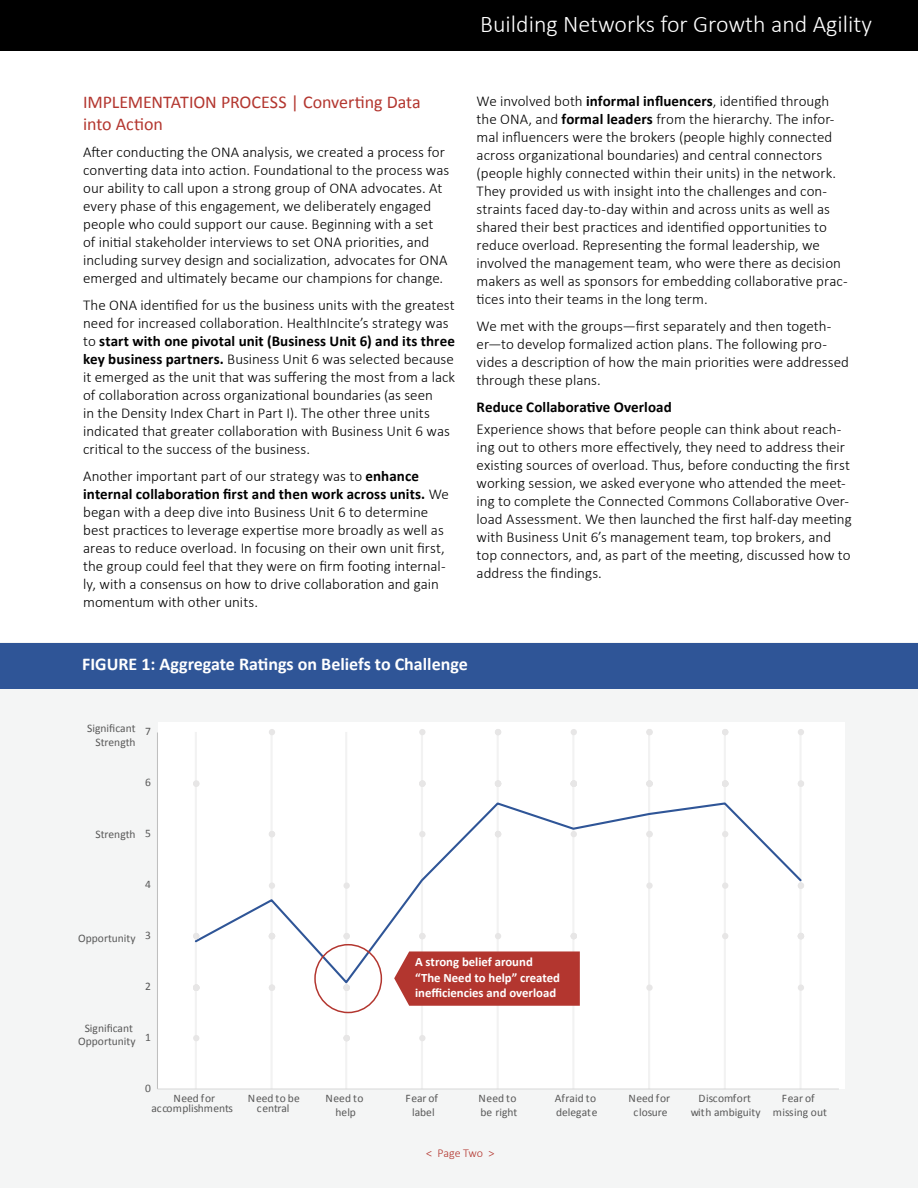
<style>
.page{position:relative;width:918px;height:1188px;background:#fff}
.page>*{position:absolute;margin:0;border:0;box-sizing:border-box;transform-origin:0 0}
.t1{font:300 24px "Calibri";color:#fff}
.t2{font:18px/21.6px "Calibri";letter-spacing:-.005em;color:#b3362f}
.t3{font:700 18px "Calibri";color:#fff}
.t4{font:300 15px/18px "Calibri";color:#000}
.t5{font:700 15px "Calibri";letter-spacing:.005em;color:#000}
.t6{font:700 12.75px/15.3px "Calibri";color:#fff}
.t7{font:300 12px "Calibri";letter-spacing:-.01em;color:#b3362f}
.t8{font:11.55px/13.8px "Calibri";color:#595959;text-align:center}
.s1{font-weight:700}
</style>
<div class="page">
<div style="left:0;top:643px;width:918px;height:545px;background:#f4f5f5"></div>
<div style="left:0;top:0;width:918px;height:51px;background:#000"></div>
<div style="left:0;top:643px;width:918px;height:45px;background:#2f5597"></div>
<div style="left:158px;top:722px;width:686px;height:367px;background:#fff"></div>
<hr style="left:195px;top:732px;width:2px;height:358px;background:#f2f2f2">
<hr style="left:271px;top:732px;width:2px;height:358px;background:#f2f2f2">
<hr style="left:345px;top:732px;width:2px;height:358px;background:#f2f2f2">
<hr style="left:421px;top:732px;width:2px;height:358px;background:#f2f2f2">
<hr style="left:497px;top:732px;width:2px;height:358px;background:#f2f2f2">
<hr style="left:572px;top:732px;width:2px;height:358px;background:#f2f2f2">
<hr style="left:648px;top:732px;width:2px;height:358px;background:#f2f2f2">
<hr style="left:724px;top:732px;width:2px;height:358px;background:#f2f2f2">
<hr style="left:799px;top:732px;width:3px;height:358px;background:#f2f2f2">
<hr style="left:157px;top:733px;width:1px;height:356px;background:#bfbfbf">
<hr style="left:157px;top:1088px;width:682px;height:2px;background:#d9d9d9">
<svg style="left:194px;top:802px;width:610px;height:184px"></svg>
<div style="left:343px;top:882px;width:7px;height:7px;background:#e7e6e6;border-radius:50%"></div>
<div style="left:646px;top:985px;width:7px;height:6px;background:#e7e6e6;border-radius:50%"></div>
<div style="left:722px;top:882px;width:6px;height:7px;background:#e7e6e6;border-radius:50%"></div>
<div style="left:419px;top:831px;width:7px;height:6px;background:#e7e6e6;border-radius:50%"></div>
<svg style="left:722px;top:933px;width:6px;height:6px"></svg>
<svg style="left:798px;top:729px;width:6px;height:6px"></svg>
<svg style="left:269px;top:831px;width:6px;height:6px"></svg>
<div style="left:419px;top:729px;width:7px;height:6px;background:#e7e6e6;border-radius:50%"></div>
<svg style="left:571px;top:831px;width:6px;height:6px"></svg>
<div style="left:646px;top:729px;width:7px;height:6px;background:#e7e6e6;border-radius:50%"></div>
<div style="left:193px;top:780px;width:6px;height:7px;background:#e7e6e6;border-radius:50%"></div>
<div style="left:269px;top:882px;width:6px;height:7px;background:#e7e6e6;border-radius:50%"></div>
<div style="left:419px;top:780px;width:7px;height:7px;background:#e7e6e6;border-radius:50%"></div>
<div style="left:798px;top:780px;width:6px;height:7px;background:#e7e6e6;border-radius:50%"></div>
<svg style="left:193px;top:933px;width:6px;height:6px"></svg>
<div style="left:343px;top:933px;width:7px;height:6px;background:#e7e6e6;border-radius:50%"></div>
<div style="left:419px;top:1035px;width:7px;height:6px;background:#e7e6e6;border-radius:50%"></div>
<svg style="left:495px;top:831px;width:6px;height:6px"></svg>
<svg style="left:571px;top:933px;width:6px;height:6px"></svg>
<div style="left:646px;top:882px;width:7px;height:7px;background:#e7e6e6;border-radius:50%"></div>
<svg style="left:798px;top:985px;width:6px;height:5px"></svg>
<svg style="left:269px;top:933px;width:6px;height:6px"></svg>
<svg style="left:495px;top:729px;width:6px;height:6px"></svg>
<div style="left:646px;top:831px;width:7px;height:6px;background:#e7e6e6;border-radius:50%"></div>
<svg style="left:722px;top:729px;width:6px;height:6px"></svg>
<svg style="left:193px;top:1035px;width:6px;height:6px"></svg>
<svg style="left:269px;top:729px;width:6px;height:6px"></svg>
<div style="left:343px;top:1035px;width:7px;height:6px;background:#e7e6e6;border-radius:50%"></div>
<div style="left:495px;top:780px;width:6px;height:7px;background:#e7e6e6;border-radius:50%"></div>
<svg style="left:571px;top:729px;width:6px;height:6px"></svg>
<div style="left:722px;top:780px;width:6px;height:7px;background:#e7e6e6;border-radius:50%"></div>
<div style="left:798px;top:882px;width:6px;height:7px;background:#e7e6e6;border-radius:50%"></div>
<svg style="left:193px;top:985px;width:6px;height:6px"></svg>
<svg style="left:269px;top:985px;width:6px;height:6px"></svg>
<div style="left:343px;top:985px;width:7px;height:6px;background:#e7e6e6;border-radius:50%"></div>
<div style="left:419px;top:933px;width:7px;height:6px;background:#e7e6e6;border-radius:50%"></div>
<svg style="left:495px;top:933px;width:6px;height:6px"></svg>
<div style="left:571px;top:780px;width:6px;height:7px;background:#e7e6e6;border-radius:50%"></div>
<div style="left:646px;top:780px;width:7px;height:7px;background:#e7e6e6;border-radius:50%"></div>
<svg style="left:722px;top:831px;width:6px;height:6px"></svg>
<svg style="left:798px;top:933px;width:6px;height:6px"></svg>
<div style="left:314px;top:944px;width:68px;height:69px;border:2px solid #b3362f;border-radius:50%"></div>
<svg style="left:394px;top:951px;width:186px;height:55px;background:#b7413a"></svg>
<h1 class="t1" style="left:480px;top:10px;width:393px">Building Networks for Growth and Agility</h1>
<p class="t2" style="left:83px;top:91px;width:339px">IMPLEMENTATION PROCESS | Converting Data into Action</p>
<p class="t4" style="left:83px;top:142px;width:368px">After conducting the ONA analysis, we created a process for converting data into action. Foundational to the process was our ability to call upon a strong group of ONA advocates. At every phase of this engagement, we deliberately engaged people who could support our cause. Beginning with a set of initial stakeholder interviews to set ONA priorities, and including survey design and socialization, advocates for ONA emerged and ultimately became our champions for change.</p>
<p class="t4" style="left:83px;top:295px;width:374px">The ONA identified for us the business units with the greatest need for increased collaboration. HealthIncite’s strategy was to <span class="s1">start with one pivotal unit (Business Unit 6) and its three key business partners.</span> Business Unit 6 was selected because it emerged as the unit that was suffering the most from a lack of collaboration across organizational boundaries (as seen<br>in the Density Index Chart in Part I). The other three units indicated that greater collaboration with Business Unit 6 was critical to the success of the business.</p>
<p class="t4" style="left:83px;top:466px;width:367px">Another important part of our strategy was to <span class="s1">enhance internal collaboration first and then work across units.</span> We began with a deep dive into Business Unit 6 to determine best practices to leverage expertise more broadly as well as areas to reduce overload. In focusing on their own unit first, the group could feel that they were on firm footing internal&shy;ly, with a consensus on how to drive collaboration and gain momentum with other units.</p>
<p class="t4" style="left:477px;top:91px;width:373px">We involved both <span class="s1">informal influencers</span>, identified through the ONA, and <span class="s1">formal leaders</span> from the hierarchy. The infor&shy;mal influencers were the brokers (people highly connected across organizational boundaries) and central connectors (people highly connected within their units) in the network.<br>They provided us with insight into the challenges and con&shy;straints faced day-to-day within and across units as well as shared their best practices and identified opportunities to reduce overload. Representing the formal leadership, we involved the management team, who were there as decision makers as well as sponsors for embedding collaborative prac&shy;tices into their teams in the long term.</p>
<p class="t4" style="left:477px;top:316px;width:374px">We met with the groups—first separately and then togeth&shy;er—to develop formalized action plans. The following pro&shy;vides a description of how the main priorities were addressed through these plans.</p>
<p class="t5" style="left:477px;top:397px;width:197px">Reduce Collaborative Overload</p>
<p class="t4" style="left:477px;top:420px;width:377px">Experience shows that before people can think about reach&shy;ing out to others more effectively, they need to address their existing sources of overload. Thus, before conducting the first working session, we asked everyone who attended the meet&shy;ing to complete the Connected Commons Collaborative Over&shy;load Assessment. We then launched the first half-day meeting with Business Unit 6’s management team, top brokers, and top connectors, and, as part of the meeting, discussed how to address the findings.</p>
<p class="t3" style="left:82px;top:653px;width:387px">FIGURE 1: Aggregate Ratings on Beliefs to Challenge</p>
<p class="t8" style="left:87px;top:721px;width:50px;text-align:right">Significant<br>Strength</p>
<p class="t8" style="left:145px;top:724px;width:7px">7</p>
<p class="t8" style="left:145px;top:775px;width:7px">6</p>
<p class="t8" style="left:95px;top:827px;width:42px">Strength</p>
<p class="t8" style="left:145px;top:826px;width:7px">5</p>
<p class="t8" style="left:145px;top:877px;width:7px">4</p>
<p class="t8" style="left:78px;top:931px;width:59px">Opportunity</p>
<p class="t8" style="left:145px;top:928px;width:7px">3</p>
<p class="t8" style="left:145px;top:979px;width:7px">2</p>
<p class="t8" style="left:78px;top:1021px;width:59px">Significant<br>Opportunity</p>
<p class="t8" style="left:145px;top:1030px;width:7px">1</p>
<p class="t6" style="left:415px;top:954px;width:146px">A strong belief around “The Need to help” created inefficiencies and overload</p>
<p class="t8" style="left:145px;top:1081px;width:7px">0</p>
<p class="t8" style="left:151px;top:1094px;width:83px;line-height:9.4px">Need for accomplishments</p>
<p class="t8" style="left:248px;top:1094px;width:53px;line-height:9.4px">Need to be central</p>
<p class="t8" style="left:326px;top:1091px;width:40px">Need to help</p>
<p class="t8" style="left:405px;top:1091px;width:34px">Fear of label</p>
<p class="t8" style="left:479px;top:1091px;width:40px;text-align:left">Need to be right</p>
<p class="t8" style="left:555px;top:1091px;width:44px;text-align:left">Afraid to delegate</p>
<p class="t8" style="left:628px;top:1091px;width:43px">Need for closure</p>
<p class="t8" style="left:691px;top:1091px;width:71px">Discomfort with ambiguity</p>
<p class="t8" style="left:773px;top:1091px;width:56px">Fear of missing out</p>
<p class="t7" style="left:426px;top:1145px;width:70px">&lt; Page Two &gt;</p>
</div>
